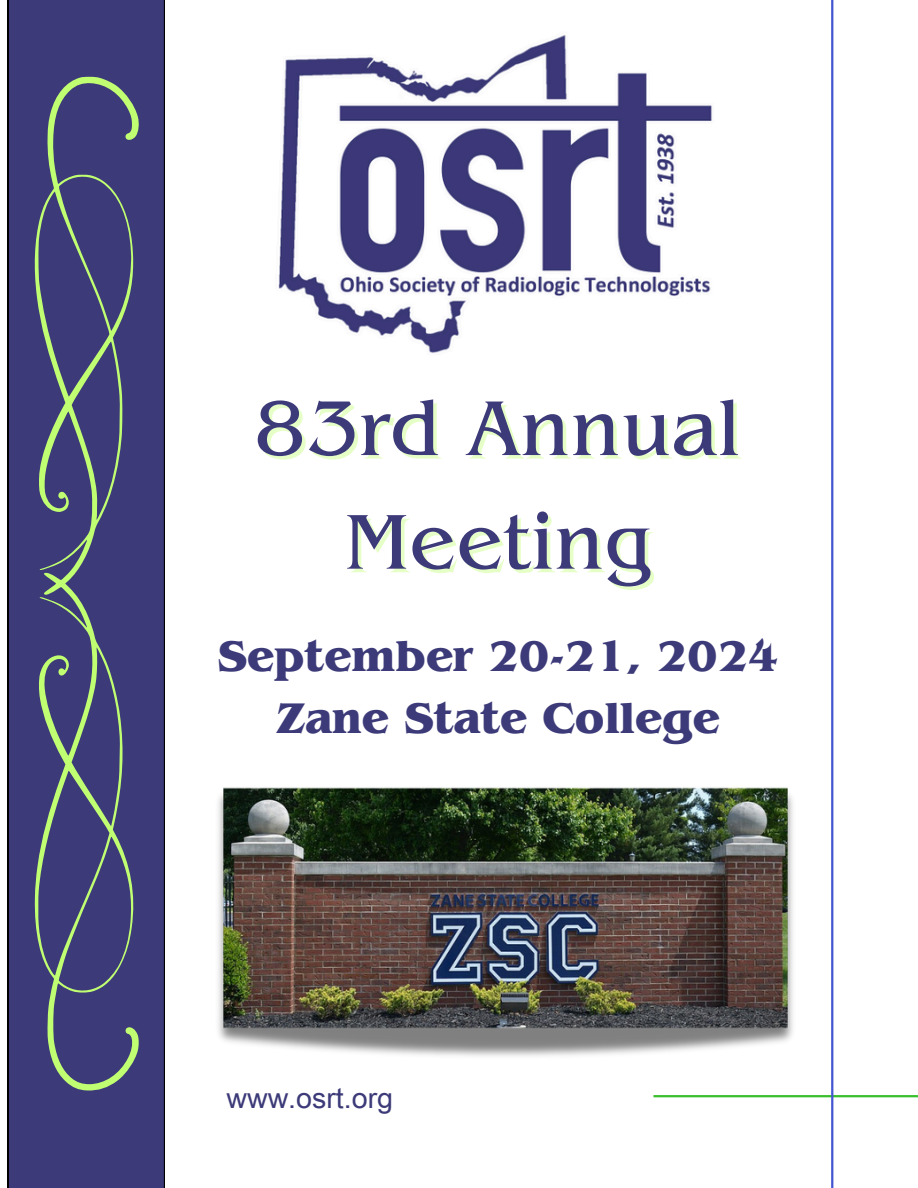
<style>
.page{position:relative;width:918px;height:1188px;background:#fff}
.page>*{position:absolute;margin:0;border:0;box-sizing:border-box;transform-origin:0 0}
.t1{font:81.3px "Benguiat Pro ITC";color:#3c3a78}
.t2{font:700 45px/61.8px "Benguiat Pro ITC";color:#3c3a78;text-align:center}
.t3{font:28.5px "Arial Unicode MS";color:#3c3a78}
</style>
<div class="page">
<div style="left:8px;top:0;width:157px;height:1188px;background:#3c3a78"></div>
<hr style="left:653px;top:1095px;width:265px;height:2px;background:#39bf2d">
<hr style="left:831px;top:0;width:2px;height:1188px;background:#4456d1">
<img style="left:278px;top:34px;width:434px;height:319px">
<svg style="left:33px;top:77px;width:107px;height:1013px;background:#494e77"></svg>
<img style="left:218px;top:786px;width:614px;height:277px">
<p class="t1" style="left:255px;top:399px;width:488px">83rd Annual</p>
<p class="t1" style="left:344px;top:513px;width:309px">Meeting</p>
<h2 class="t2" style="left:217px;top:632px;width:563px">September 20-21, 2024<br>Zane State College</h2>
<p class="t3" style="left:226px;top:1077px;width:168px">www.osrt.org</p>
</div>
